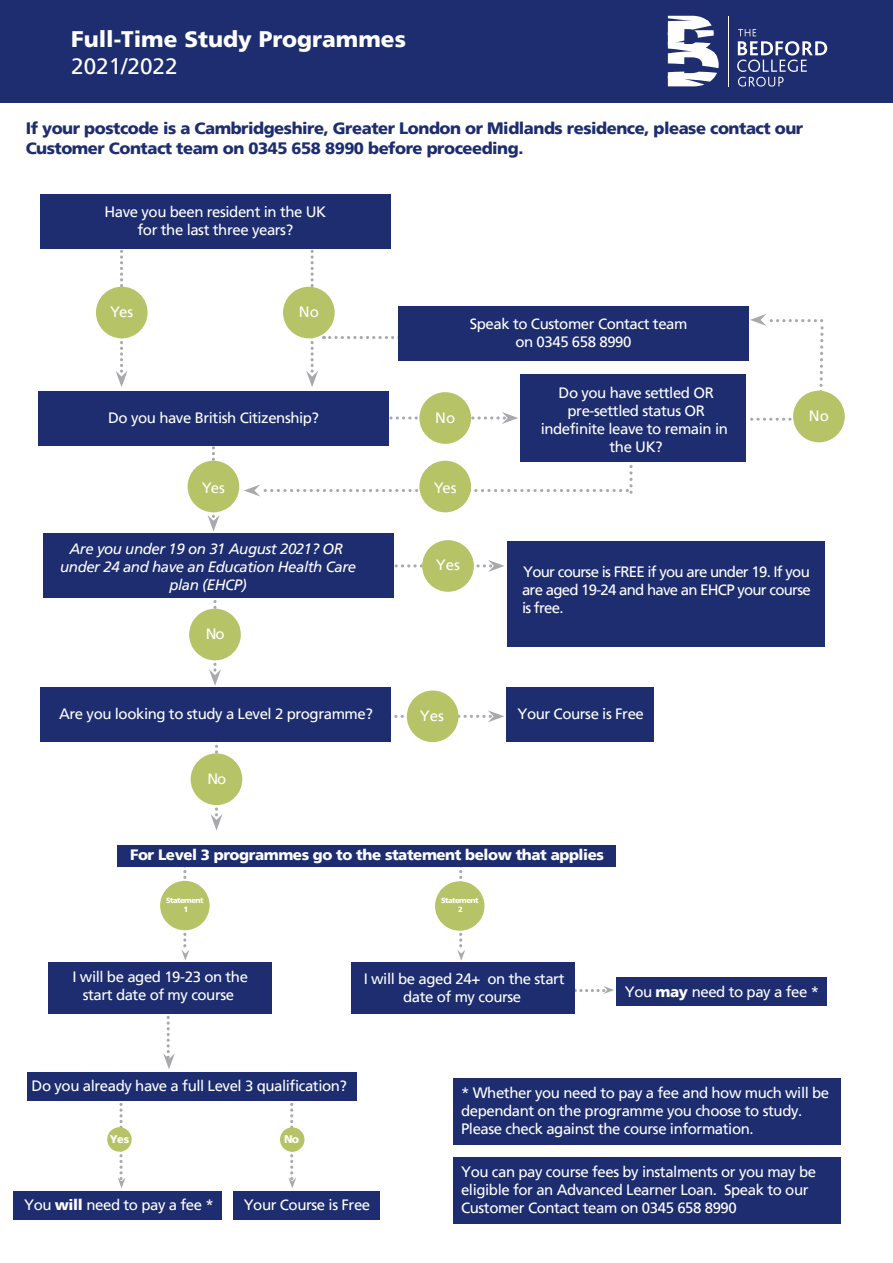
<style>
.page{position:relative;width:893px;height:1263px;background:#fff}
.page>*{position:absolute;margin:0;border:0;box-sizing:border-box;transform-origin:0 0}
.t1{font:900 22.5px "Frutiger LT";color:#fff}
.t2{font:22.5px "Frutiger LT";color:#fff}
.t3{font:900 16.5px/19.8px "Frutiger LT";letter-spacing:-.03em;color:#1d2d6f}
.t4{font:15px/18px "Frutiger LT";letter-spacing:-.03em;color:#fff;text-align:center}
.t5{font:italic 15px/18px "Frutiger LT";letter-spacing:-.03em;color:#fff;text-align:center}
.t6{font:900 15px "Frutiger LT";letter-spacing:-.03em;color:#fff}
.t7{font:900 10.95px "Frutiger LT";color:#fff}
.t8{font:900 7.65px/9.1px "Frutiger LT";letter-spacing:-.07em;color:#fff;text-align:center}
.s1{font-weight:900}
</style>
<div class="page">
<div style="left:0;top:0;width:893px;height:103px;background:#1d2d6f"></div>
<svg style="left:394px;top:710px;width:110px;height:12px"></svg>
<div style="left:407px;top:690px;width:51px;height:52px;background:#b6c367;border-radius:50%"></div>
<div style="left:38px;top:391px;width:351px;height:54px;background:#1d2d6f"></div>
<svg style="left:330px;top:336px;width:68px;height:3px"></svg>
<div style="left:40px;top:195px;width:350px;height:54px;background:#1d2d6f"></div>
<div style="left:398px;top:306px;width:350px;height:55px;background:#1d2d6f"></div>
<svg style="left:116px;top:251px;width:12px;height:136px"></svg>
<svg style="left:306px;top:251px;width:18px;height:136px"></svg>
<div style="left:520px;top:374px;width:226px;height:88px;background:#1d2d6f"></div>
<div style="left:419px;top:392px;width:52px;height:52px;background:#b6c367;border-radius:50%"></div>
<div style="left:793px;top:391px;width:52px;height:51px;background:#b6c367;border-radius:50%"></div>
<svg style="left:748px;top:314px;width:77px;height:107px"></svg>
<svg style="left:207px;top:445px;width:13px;height:86px"></svg>
<svg style="left:244px;top:409px;width:389px;height:87px"></svg>
<div style="left:188px;top:461px;width:51px;height:51px;background:#b6c367;border-radius:50%"></div>
<svg style="left:209px;top:600px;width:12px;height:86px"></svg>
<div style="left:189px;top:609px;width:52px;height:51px;background:#b6c367;border-radius:50%"></div>
<svg style="left:210px;top:742px;width:13px;height:88px"></svg>
<div style="left:191px;top:753px;width:51px;height:52px;background:#b6c367;border-radius:50%"></div>
<svg style="left:394px;top:560px;width:110px;height:12px"></svg>
<div style="left:422px;top:540px;width:52px;height:52px;background:#b6c367;border-radius:50%"></div>
<div style="left:43px;top:534px;width:351px;height:64px;background:#1d2d6f"></div>
<div style="left:40px;top:688px;width:351px;height:54px;background:#1d2d6f"></div>
<div style="left:508px;top:541px;width:317px;height:106px;background:#1d2d6f"></div>
<div style="left:507px;top:688px;width:147px;height:54px;background:#1d2d6f"></div>
<div style="left:453px;top:1078px;width:387px;height:66px;background:#1d2d6f"></div>
<div style="left:453px;top:1158px;width:387px;height:66px;background:#1d2d6f"></div>
<hr style="left:728px;top:16px;width:1px;height:70px;background:#fff">
<svg style="left:737px;top:29px;width:90px;height:58px"></svg>
<svg style="left:668px;top:16px;width:51px;height:70px"></svg>
<svg style="left:288px;top:1103px;width:8px;height:85px"></svg>
<svg style="left:118px;top:1103px;width:8px;height:85px"></svg>
<svg style="left:163px;top:1013px;width:12px;height:56px"></svg>
<svg style="left:575px;top:986px;width:39px;height:8px"></svg>
<svg style="left:457px;top:866px;width:8px;height:95px"></svg>
<svg style="left:181px;top:866px;width:8px;height:95px"></svg>
<div style="left:107px;top:1127px;width:25px;height:25px;background:#b6c367;border-radius:50%"></div>
<div style="left:280px;top:1127px;width:24px;height:25px;background:#b6c367;border-radius:50%"></div>
<div style="left:118px;top:845px;width:498px;height:21px;background:#1d2d6f"></div>
<div style="left:48px;top:962px;width:223px;height:51px;background:#1d2d6f"></div>
<div style="left:160px;top:881px;width:50px;height:49px;background:#b6c367;border-radius:50%"></div>
<div style="left:435px;top:881px;width:49px;height:50px;background:#b6c367;border-radius:50%"></div>
<div style="left:617px;top:978px;width:210px;height:28px;background:#1d2d6f"></div>
<div style="left:352px;top:962px;width:223px;height:51px;background:#1d2d6f"></div>
<div style="left:27px;top:1072px;width:329px;height:29px;background:#1d2d6f"></div>
<div style="left:13px;top:1192px;width:209px;height:28px;background:#1d2d6f"></div>
<div style="left:233px;top:1192px;width:147px;height:28px;background:#1d2d6f"></div>
<div style="left:96px;top:287px;width:52px;height:51px;background:#b6c367;border-radius:50%"></div>
<div style="left:283px;top:287px;width:52px;height:51px;background:#b6c367;border-radius:50%"></div>
<div style="left:419px;top:461px;width:52px;height:51px;background:#b6c367;border-radius:50%"></div>
<h1 class="t1" style="left:71px;top:26px;width:336px">Full-Time Study Programmes</h1>
<h1 class="t2" style="left:71px;top:53px;width:108px">2021/2022</h1>
<p class="t3" style="left:26px;top:118px;width:779px">If your postcode is a Cambridgeshire, Greater London or Midlands residence, please contact our<br>Customer Contact team on 0345 658 8990 before proceeding.</p>
<p class="t4" style="left:104px;top:203px;width:223px">Have you been resident in the UK for the last three years?</p>
<p class="t4" style="left:110px;top:303px;width:25px">Yes</p>
<p class="t4" style="left:299px;top:303px;width:21px">No</p>
<p class="t4" style="left:108px;top:408px;width:212px">Do you have British Citizenship?</p>
<p class="t4" style="left:202px;top:478px;width:25px">Yes</p>
<p class="t5" style="left:60px;top:540px;width:297px">Are you under 19 on 31 August 2021? OR under 24 and have an Education Health Care plan (EHCP)</p>
<p class="t4" style="left:206px;top:625px;width:20px">No</p>
<p class="t4" style="left:515px;top:315px;width:174px;text-align:left;text-indent:-46px">Speak to Customer Contact team on 0345 658 8990</p>
<p class="t4" style="left:541px;top:384px;width:189px">Do you have settled OR pre-settled status OR indefinite leave to remain in the UK?</p>
<p class="t4" style="left:435px;top:408px;width:21px">No</p>
<p class="t4" style="left:809px;top:407px;width:21px">No</p>
<p class="t4" style="left:434px;top:478px;width:25px">Yes</p>
<p class="t4" style="left:436px;top:556px;width:26px">Yes</p>
<p class="t4" style="left:522px;top:563px;width:290px;text-align:justify">Your course is FREE if you are under 19. If you are aged 19-24 and have an EHCP your course is free.</p>
<p class="t4" style="left:59px;top:705px;width:315px">Are you looking to study a Level 2 programme?</p>
<p class="t4" style="left:517px;top:705px;width:128px">Your Course is Free</p>
<p class="t4" style="left:420px;top:707px;width:26px">Yes</p>
<p class="t4" style="left:207px;top:770px;width:20px">No</p>
<p class="t6" style="left:130px;top:846px;width:475px">For Level 3 programmes go to the statement below that applies</p>
<p class="t8" style="left:166px;top:895px;width:39px">Statement<br>1</p>
<p class="t8" style="left:441px;top:896px;width:39px">Statement<br>2</p>
<p class="t4" style="left:72px;top:967px;width:177px">I will be aged 19-23 on the start date of my course</p>
<p class="t4" style="left:364px;top:969px;width:202px">I will be aged 24+ on the start date of my course</p>
<p class="t4" style="left:625px;top:982px;width:196px">You <span class="s1">may</span> need to pay a fee *</p>
<p class="t4" style="left:32px;top:1076px;width:317px">Do you already have a full Level 3 qualification?</p>
<p class="t7" style="left:110px;top:1132px;width:21px">Yes</p>
<p class="t7" style="left:284px;top:1132px;width:17px">No</p>
<p class="t4" style="left:24px;top:1195px;width:191px">You <span class="s1">will</span> need to pay a fee *</p>
<p class="t4" style="left:244px;top:1195px;width:128px">Your Course is Free</p>
<p class="t4" style="left:461px;top:1083px;width:370px;text-align:left">* Whether you need to pay a fee and how much will be dependant on the programme you choose to study.<br>Please check against the course information.</p>
<p class="t4" style="left:461px;top:1163px;width:356px;text-align:left">You can pay course fees by instalments or you may be eligible for an Advanced Learner Loan. Speak to our<br>Customer Contact team on 0345 658 8990</p>
</div>
